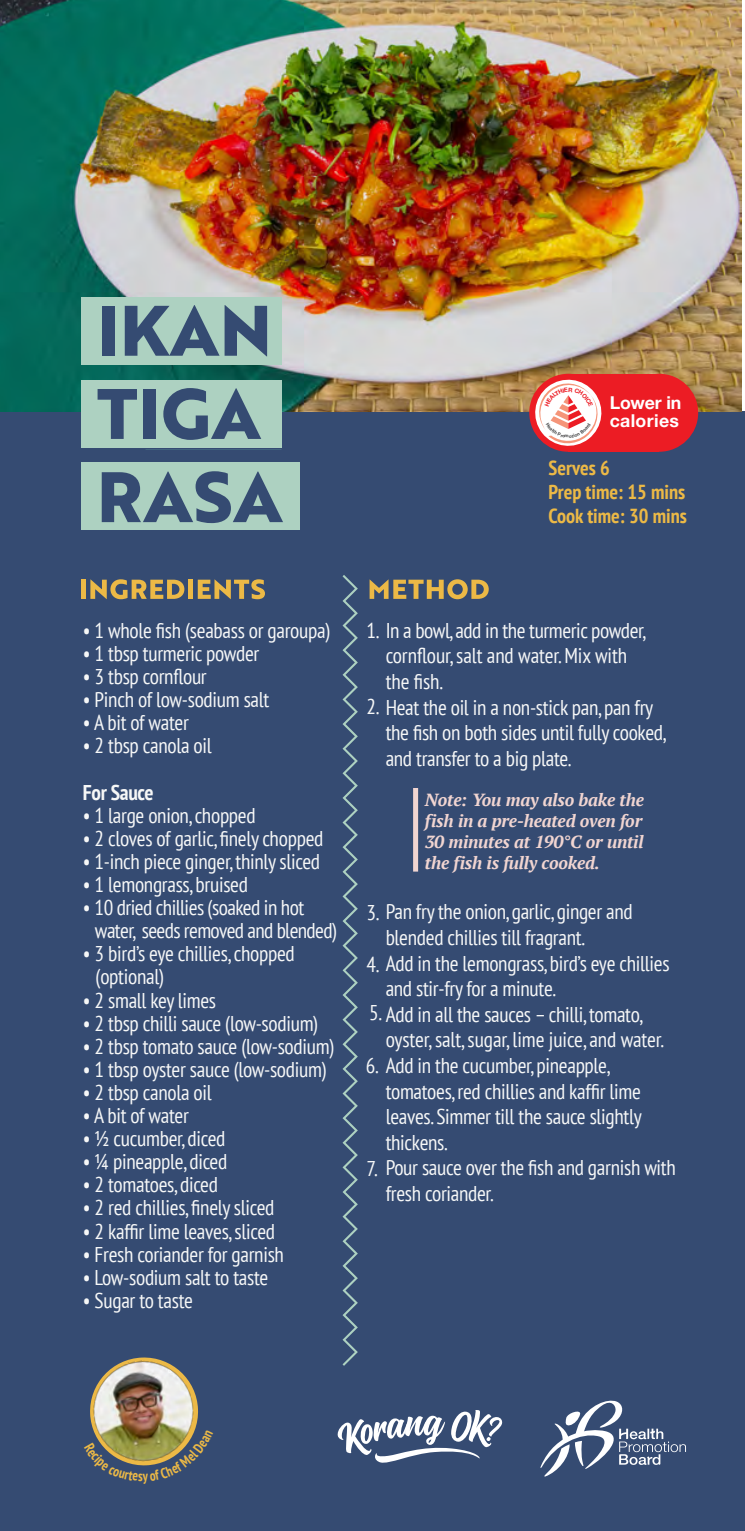
<style>
.page{position:relative;width:745px;height:1531px;background:#fff}
.page>*{position:absolute;margin:0;border:0;box-sizing:border-box;transform-origin:0 0}
.t1{font:condensed 21.25px/25.5px "PT Sans";letter-spacing:-.015em;color:#f6f7f7}
.t2{font:700 condensed 20.25px/24.2px "PT Sans";color:#ecb946}
.t3{font:700 17.75px/17.2px "Helvetica Neue";letter-spacing:.02em;color:#fff}
.t4{font:italic 700 17.5px/21px "PT Serif";letter-spacing:-.015em;color:#f1d5d1;text-align:justify}
.s1{font-weight:700}
</style>
<div class="page">
<div style="left:0;top:411px;width:744px;height:1120px;background:#354b72"></div>
<img style="left:0;top:0;width:740px;height:411px">
<div style="left:81px;top:580px;width:5px;height:19px;background:#ecb946"></div>
<svg style="left:90px;top:579px;width:94px;height:20px"></svg>
<div style="left:188px;top:580px;width:5px;height:19px;background:#ecb946"></div>
<svg style="left:198px;top:579px;width:67px;height:20px"></svg>
<svg style="left:369px;top:579px;width:119px;height:20px"></svg>
<svg style="left:342px;top:575px;width:15px;height:791px"></svg>
<div style="left:81px;top:462px;width:218px;height:68px;background:#add1c1"></div>
<div style="left:81px;top:380px;width:200px;height:67px;background:#add1c1"></div>
<div style="left:81px;top:297px;width:200px;height:68px;background:#add1c1"></div>
<div style="left:102px;top:306px;width:12px;height:50px;background:#354b72"></div>
<svg style="left:125px;top:305px;width:142px;height:51px"></svg>
<svg style="left:97px;top:389px;width:40px;height:50px"></svg>
<div style="left:143px;top:389px;width:13px;height:50px;background:#354b72"></div>
<svg style="left:163px;top:388px;width:98px;height:52px"></svg>
<svg style="left:102px;top:471px;width:181px;height:52px"></svg>
<div style="left:568px;top:374px;width:90px;height:78px;background:#ec1c24"></div>
<div style="left:619px;top:374px;width:78px;height:78px;background:#ec1c24;border-radius:50%"></div>
<svg style="left:540px;top:1400px;width:145px;height:77px"></svg>
<div style="left:413px;top:788px;width:5px;height:83px;background:#f1d5d1"></div>
<svg style="left:337px;top:1410px;width:165px;height:53px"></svg>
<svg style="left:530px;top:375px;width:72px;height:75px"></svg>
<img style="left:90px;top:1357px;width:108px;height:109px">
<p class="t3" style="left:609px;top:395px;width:73px">Lower in calories</p>
<p class="t2" style="left:548px;top:455px;width:140px">Serves 6<br>Prep time: 15 mins<br>Cook time: 30 mins</p>
<p class="t1" style="left:83px;top:617px;width:249px">• 1 whole fish (seabass or garoupa)</p>
<p class="t1" style="left:83px;top:640px;width:178px">• 1 tbsp turmeric powder</p>
<p class="t1" style="left:83px;top:663px;width:125px">• 3 tbsp cornflour</p>
<p class="t1" style="left:83px;top:686px;width:188px">• Pinch of low-sodium salt</p>
<p class="t1" style="left:83px;top:709px;width:107px">• A bit of water</p>
<p class="t1" style="left:83px;top:722px;width:130px;line-height:46.2px">• 2 tbsp canola oil<br><span class="s1">For Sauce</span></p>
<p class="t1" style="left:83px;top:802px;width:174px">• 1 large onion, chopped</p>
<p class="t1" style="left:83px;top:825px;width:242px">• 2 cloves of garlic, finely chopped</p>
<p class="t1" style="left:83px;top:848px;width:238px">• 1-inch piece ginger, thinly sliced</p>
<p class="t1" style="left:83px;top:871px;width:166px">• 1 lemongrass, bruised</p>
<p class="t1" style="left:95px;top:895px;width:243px;line-height:23px;text-indent:-12px">• 10 dried chillies (soaked in hot water, seeds removed and blended)</p>
<p class="t1" style="left:96px;top:942px;width:200px;line-height:23px;text-indent:-13px">• 3 bird’s eye chillies, chopped (optional)</p>
<p class="t1" style="left:83px;top:987px;width:135px">• 2 small key limes</p>
<p class="t1" style="left:83px;top:1010px;width:237px">• 2 tbsp chilli sauce (low-sodium)</p>
<p class="t1" style="left:83px;top:1033px;width:253px">• 2 tbsp tomato sauce (low-sodium)</p>
<p class="t1" style="left:83px;top:1056px;width:245px">• 1 tbsp oyster sauce (low-sodium)</p>
<p class="t1" style="left:83px;top:1079px;width:130px">• 2 tbsp canola oil</p>
<p class="t1" style="left:83px;top:1102px;width:107px">• A bit of water</p>
<p class="t1" style="left:83px;top:1125px;width:144px">• ½ cucumber, diced</p>
<p class="t1" style="left:83px;top:1148px;width:146px">• ¼ pineapple, diced</p>
<p class="t1" style="left:83px;top:1171px;width:136px">• 2 tomatoes, diced</p>
<p class="t1" style="left:83px;top:1195px;width:193px">• 2 red chillies, finely sliced</p>
<p class="t1" style="left:83px;top:1218px;width:194px">• 2 kaffir lime leaves, sliced</p>
<p class="t1" style="left:83px;top:1241px;width:202px">• Fresh coriander for garnish</p>
<p class="t1" style="left:83px;top:1264px;width:187px">• Low-sodium salt to taste</p>
<p class="t1" style="left:83px;top:1287px;width:111px">• Sugar to taste</p>
<p class="t1" style="left:385px;top:617px;width:261px;text-indent:-19px">1. In a bowl, add in the turmeric powder, cornflour, salt and water. Mix with the fish.</p>
<p class="t1" style="left:385px;top:694px;width:282px;text-indent:-19px">2. Heat the oil in a non-stick pan, pan fry the fish on both sides until fully cooked, and transfer to a big plate.</p>
<p class="t4" style="left:424px;top:789px;width:220px">Note: You may also bake the fish in a pre-heated oven for 30 minutes at 190°C or until the fish is fully cooked.</p>
<p class="t1" style="left:385px;top:899px;width:248px;text-indent:-19px">3. Pan fry the onion, garlic, ginger and blended chillies till fragrant.</p>
<p class="t1" style="left:385px;top:950px;width:285px;text-indent:-19px">4. Add in the lemongrass, bird’s eye chillies and stir-fry for a minute.</p>
<p class="t1" style="left:385px;top:1001px;width:279px;text-indent:-17px">5. Add in all the sauces – chilli, tomato, oyster, salt, sugar, lime juice, and water.</p>
<p class="t1" style="left:385px;top:1052px;width:257px;text-indent:-20px">6. Add in the cucumber, pineapple, tomatoes, red chillies and kaffir lime leaves. Simmer till the sauce slightly thickens.</p>
<p class="t1" style="left:385px;top:1155px;width:291px;text-indent:-19px">7. Pour sauce over the fish and garnish with fresh coriander.</p>
</div>
